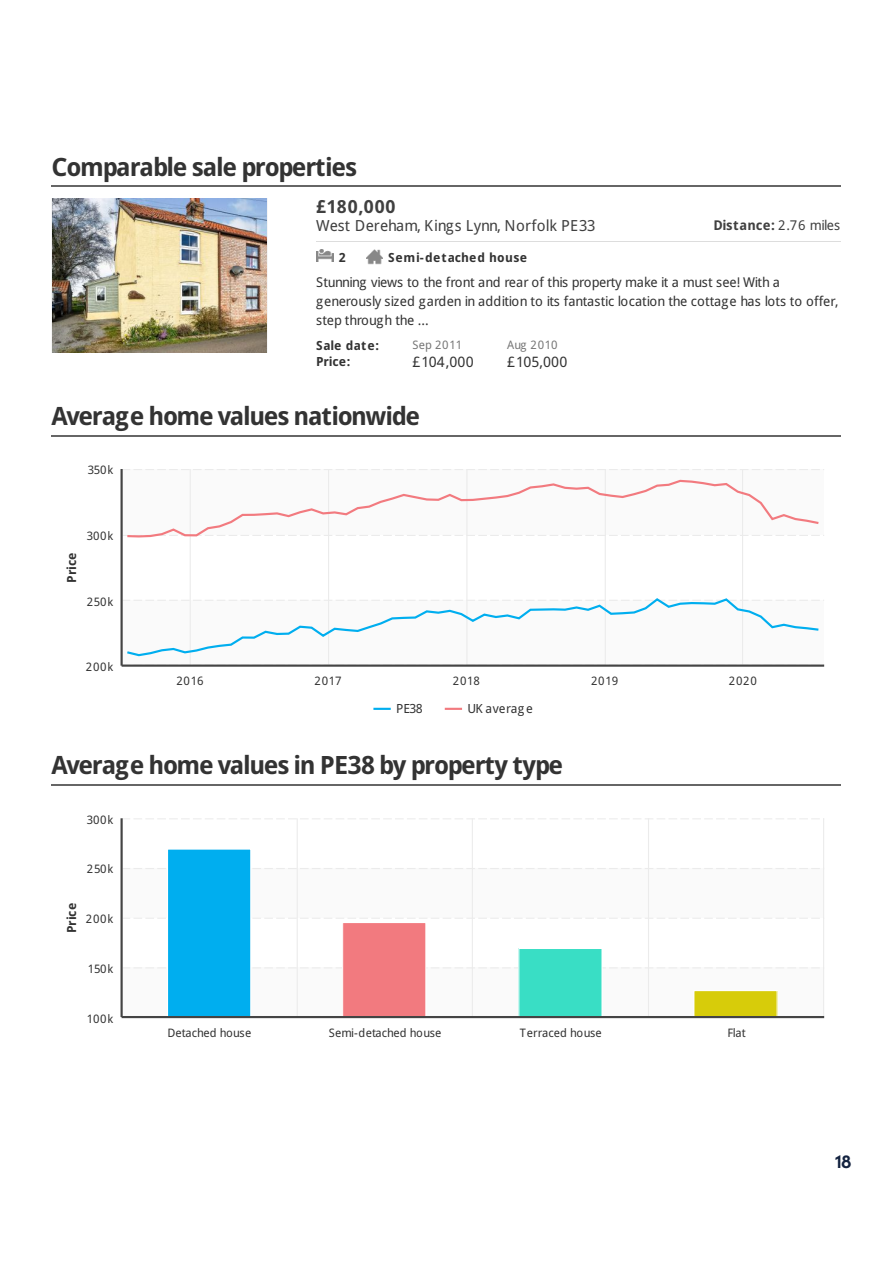
<style>
.page{position:relative;width:893px;height:1263px;background:#fff}
.page>*{position:absolute;margin:0;border:0;box-sizing:border-box;transform-origin:0 0}
.t1{font:700 25.2px "Droid Sans";letter-spacing:-.04em;color:#333}
.t2{font:700 18px "Droid Sans";letter-spacing:.055em;color:#404040}
.t3{font:700 16.5px "Kessel 105";color:#142340}
.t4{font:15.3px "Droid Sans";letter-spacing:.015em;color:#404040}
.t5{font:14.4px "Droid Sans";letter-spacing:.015em;color:#333}
.t6{font:13.5px/18.9px "Droid Sans";letter-spacing:-.005em;color:#333}
.t7{font:700 13.5px "Droid Sans";letter-spacing:.03em;color:#404040}
.t8{font:700 12.6px/16.2px "Droid Sans";letter-spacing:.005em;color:#333}
.t9{font:700 12.6px "Droid Sans";letter-spacing:.045em;color:#333}
.t10{font:12.6px "Droid Sans";letter-spacing:.04em;color:#333}
.t11{font:12.6px "Droid Sans";letter-spacing:.01em;color:#333}
.t12{font:11.7px "Droid Sans";letter-spacing:.01em;color:#333}
.t13{font:11.7px "Droid Sans";letter-spacing:.02em;color:#777}
.s1{font-weight:400}
</style>
<div class="page">
<hr style="left:51px;top:185px;width:789px;height:2px;background:#666">
<hr style="left:316px;top:241px;width:524px;height:1px;background:#ddd">
<hr style="left:51px;top:435px;width:789px;height:2px;background:#666">
<hr style="left:51px;top:784px;width:789px;height:2px;background:#666">
<img style="left:316px;top:249px;width:17px;height:13px">
<img style="left:366px;top:249px;width:17px;height:16px">
<img style="left:52px;top:198px;width:214px;height:155px">
<div style="left:122px;top:600px;width:702px;height:66px;background:#fafafa"></div>
<div style="left:122px;top:469px;width:702px;height:66px;background:#fafafa"></div>
<hr style="left:328px;top:469px;width:1px;height:197px;background:#ebebeb">
<hr style="left:466px;top:469px;width:1px;height:197px;background:#ebebeb">
<hr style="left:604px;top:469px;width:1px;height:197px;background:#ebebeb">
<hr style="left:742px;top:469px;width:1px;height:197px;background:#ebebeb">
<hr style="left:190px;top:469px;width:1px;height:197px;background:#ebebeb">
<svg style="left:123px;top:469px;width:701px;height:1px"></svg>
<hr style="left:122px;top:665px;width:702px;height:2px;background:#444">
<hr style="left:120px;top:469px;width:3px;height:197px;background:#444">
<svg style="left:122px;top:597px;width:702px;height:60px"></svg>
<svg style="left:122px;top:479px;width:702px;height:60px"></svg>
<svg style="left:373px;top:708px;width:18px;height:2px"></svg>
<svg style="left:445px;top:708px;width:17px;height:2px"></svg>
<hr style="left:472px;top:818px;width:1px;height:199px;background:#ebebeb">
<hr style="left:648px;top:818px;width:1px;height:199px;background:#ebebeb">
<hr style="left:823px;top:818px;width:1px;height:199px;background:#ebebeb">
<hr style="left:297px;top:818px;width:1px;height:199px;background:#ebebeb">
<svg style="left:123px;top:818px;width:697px;height:1px"></svg>
<hr style="left:122px;top:1016px;width:702px;height:2px;background:#444">
<hr style="left:120px;top:818px;width:3px;height:199px;background:#444">
<svg style="left:122px;top:849px;width:698px;height:167px"></svg>
<h1 class="t1" style="left:51px;top:152px;width:307px">Comparable sale properties</h1>
<h2 class="t2" style="left:316px;top:197px;width:81px">£180,000</h2>
<p class="t4" style="left:316px;top:217px;width:281px">West Dereham, Kings Lynn, Norfolk PE33</p>
<p class="t8" style="left:338px;top:250px;width:8px">2</p>
<p class="t9" style="left:388px;top:250px;width:140px">Semi-detached house</p>
<p class="t6" style="left:316px;top:273px;width:523px">Stunning views to the front and rear of this property make it a must see! With a generously sized garden in addition to its fantastic location the cottage has lots to offer, step through the ...</p>
<p class="t7" style="left:713px;top:217px;width:128px">Distance: <span class="s1">2.76 miles</span></p>
<p class="t8" style="left:316px;top:338px;width:64px">Sale date:<br>Price:</p>
<p class="t13" style="left:412px;top:338px;width:51px">Sep 2011</p>
<p class="t5" style="left:412px;top:354px;width:62px">£104,000</p>
<h1 class="t1" style="left:51px;top:401px;width:370px">Average home values nationwide</h1>
<p class="t12" style="left:88px;top:464px;width:27px">350k</p>
<p class="t8" style="left:64px;top:583px;width:31px;rotate:-90deg">Price</p>
<p class="t12" style="left:87px;top:529px;width:28px">300k</p>
<p class="t12" style="left:87px;top:595px;width:28px">250k</p>
<p class="t12" style="left:86px;top:660px;width:29px">200k</p>
<p class="t13" style="left:507px;top:338px;width:52px">Aug 2010</p>
<p class="t5" style="left:507px;top:354px;width:62px">£105,000</p>
<p class="t12" style="left:176px;top:674px;width:29px">2016</p>
<p class="t12" style="left:314px;top:674px;width:29px">2017</p>
<p class="t12" style="left:453px;top:674px;width:29px">2018</p>
<p class="t12" style="left:591px;top:674px;width:29px">2019</p>
<p class="t12" style="left:728px;top:674px;width:29px">2020</p>
<p class="t11" style="left:396px;top:701px;width:28px">PE38</p>
<p class="t10" style="left:467px;top:701px;width:67px">UK average</p>
<h1 class="t1" style="left:51px;top:751px;width:513px">Average home values in PE38 by property type</h1>
<p class="t12" style="left:87px;top:813px;width:28px">300k</p>
<p class="t12" style="left:87px;top:863px;width:28px">250k</p>
<p class="t8" style="left:64px;top:933px;width:31px;rotate:-90deg">Price</p>
<p class="t12" style="left:86px;top:912px;width:29px">200k</p>
<p class="t12" style="left:88px;top:962px;width:27px">150k</p>
<p class="t12" style="left:87px;top:1012px;width:28px">100k</p>
<p class="t12" style="left:167px;top:1026px;width:85px">Detached house</p>
<p class="t12" style="left:329px;top:1026px;width:114px">Semi-detached house</p>
<p class="t12" style="left:519px;top:1026px;width:83px">Terraced house</p>
<p class="t12" style="left:727px;top:1026px;width:20px">Flat</p>
<p class="t3" style="left:834px;top:1152px;width:19px">18</p>
</div>
